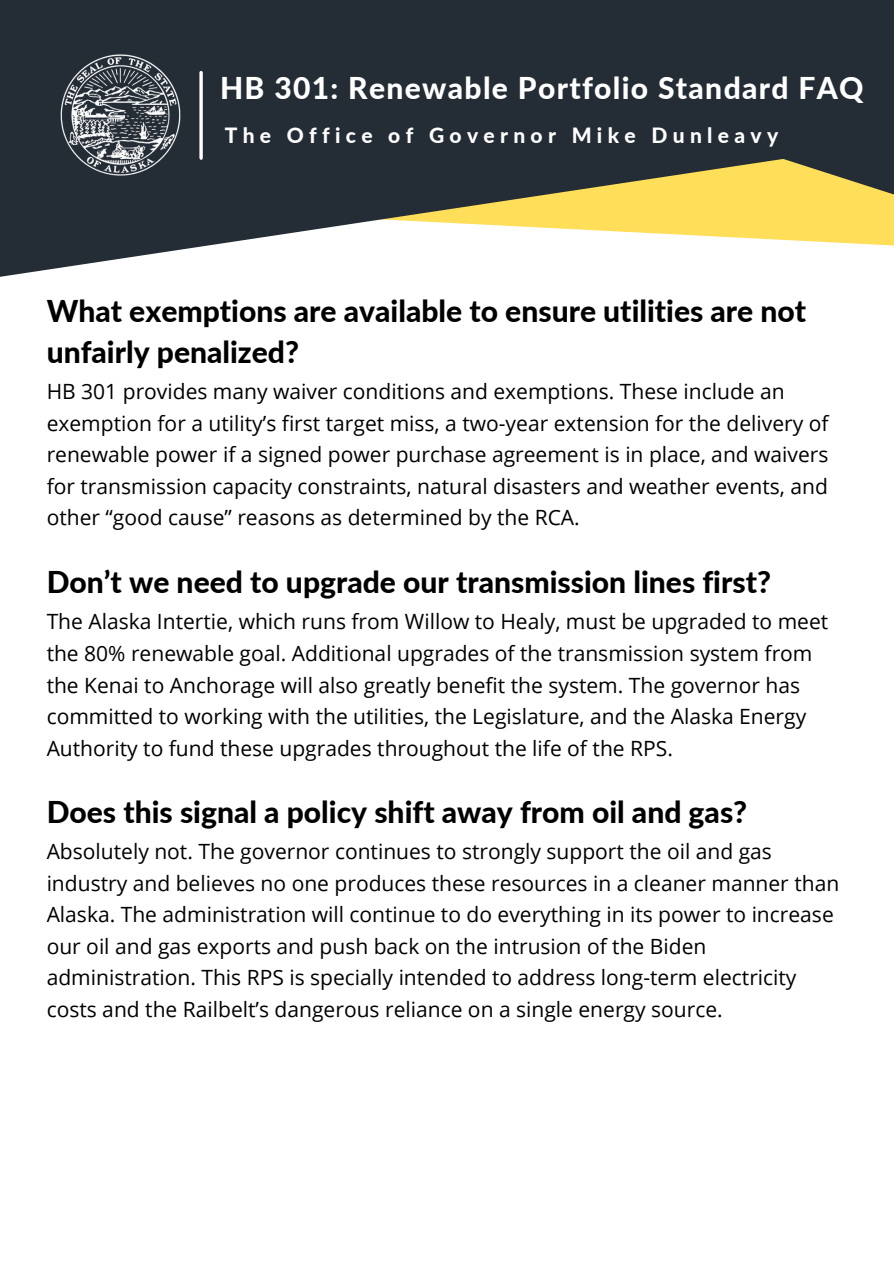
<style>
.page{position:relative;width:894px;height:1264px;background:#fff}
.page>*{position:absolute;margin:0;border:0;box-sizing:border-box;transform-origin:0 0}
.t1{font:800 30px/41.7px "Lato";color:#000}
.t2{font:800 30px "Lato";letter-spacing:.045em;color:#fff}
.t3{font:21px/31.5px "Open Sans";color:#000}
.t4{font:800 21px "Lato";letter-spacing:.255em;color:#fff}
</style>
<div class="page">
<svg style="left:0;top:0;width:297px;height:277px;background:#3a4149"></svg>
<svg style="left:297px;top:0;width:596px;height:246px;background:#535446"></svg>
<svg style="left:199px;top:72px;width:4px;height:86px"></svg>
<img style="left:53px;top:48px;width:134px;height:134px">
<p class="t2" style="left:220px;top:69px;width:644px">HB 301: Renewable Portfolio Standard FAQ</p>
<p class="t4" style="left:225px;top:123px;width:555px">The Office of Governor Mike Dunleavy</p>
<p class="t1" style="left:47px;top:289px;width:760px">What exemptions are available to ensure utilities are not unfairly penalized?</p>
<p class="t3" style="left:47px;top:375px;width:783px">HB 301 provides many waiver conditions and exemptions. These include an exemption for a utility’s first target miss, a two-year extension for the delivery of renewable power if a signed power purchase agreement is in place, and waivers for transmission capacity constraints, natural disasters and weather events, and other “good cause” reasons as determined by the RCA.</p>
<p class="t1" style="left:47px;top:561px;width:725px">Don’t we need to upgrade our transmission lines first?</p>
<p class="t3" style="left:47px;top:605px;width:782px">The Alaska Intertie, which runs from Willow to Healy, must be upgraded to meet the 80% renewable goal. Additional upgrades of the transmission system from the Kenai to Anchorage will also greatly benefit the system. The governor has committed to working with the utilities, the Legislature, and the Alaska Energy Authority to fund these upgrades throughout the life of the RPS.</p>
<p class="t1" style="left:47px;top:790px;width:702px">Does this signal a policy shift away from oil and gas?</p>
<p class="t3" style="left:47px;top:835px;width:793px">Absolutely not. The governor continues to strongly support the oil and gas industry and believes no one produces these resources in a cleaner manner than Alaska. The administration will continue to do everything in its power to increase our oil and gas exports and push back on the intrusion of the Biden administration. This RPS is specially intended to address long-term electricity costs and the Railbelt’s dangerous reliance on a single energy source.</p>
</div>
